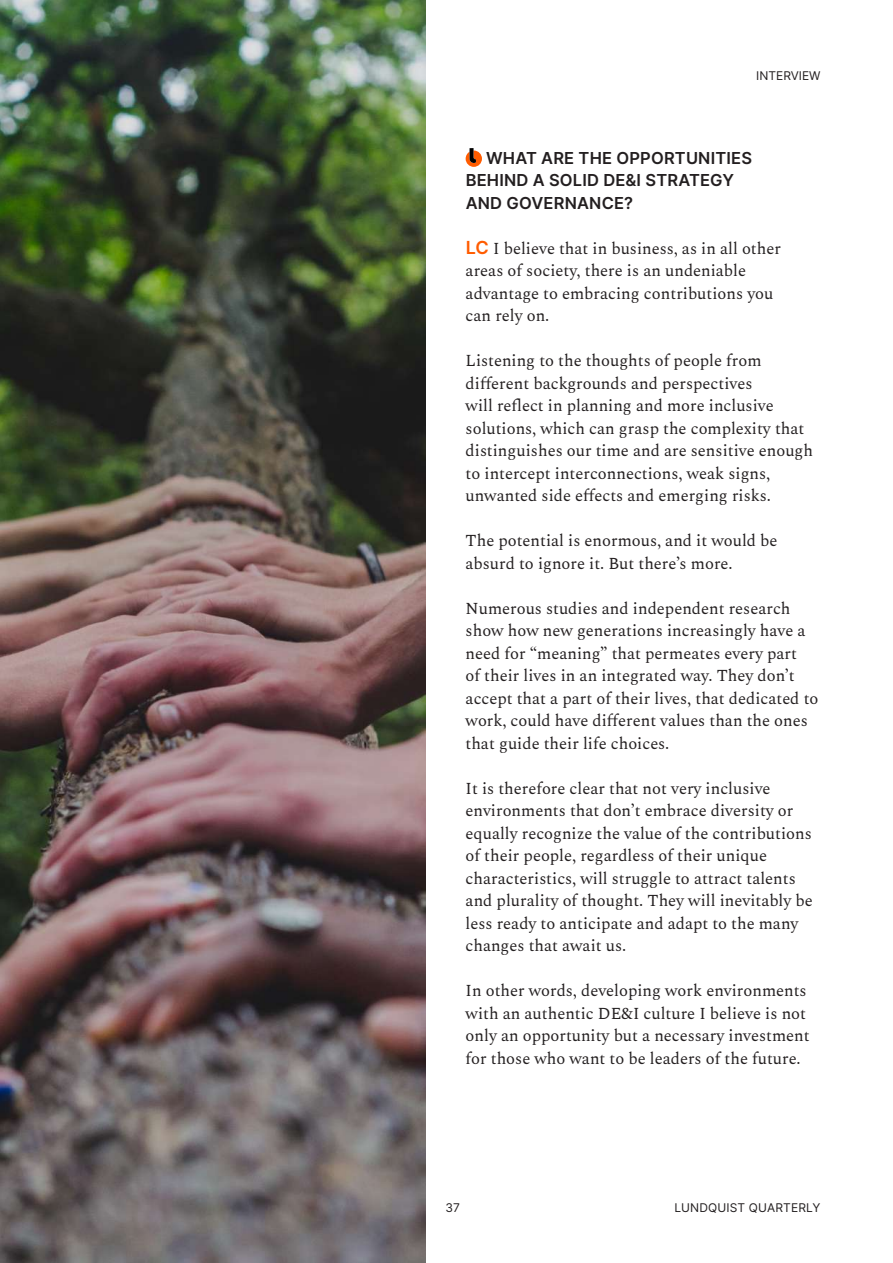
<style>
.page{position:relative;width:893px;height:1263px;background:#fff}
.page>*{position:absolute;margin:0;border:0;box-sizing:border-box;transform-origin:0 0}
.t1{font:16.5px/22.5px "Spectral";color:#231f20}
.t2{font:600 16.5px/22.5px "Inter";letter-spacing:.01em;color:#231f20}
.t3{font:12px "Inter";letter-spacing:.01em;color:#231f20}
.s1{font-family:"Inter";font-weight:600;font-size:18px;color:#ff5c00}
</style>
<div class="page">
<img style="left:0;top:0;width:425px;height:1263px">
<svg style="left:466px;top:148px;width:16px;height:19px"></svg>
<p class="t3" style="left:756px;top:67px;width:66px">INTERVIEW</p>
<p class="t2" style="left:466px;top:146px;width:288px;text-indent:20px">WHAT ARE THE OPPORTUNITIES<br>BEHIND A SOLID DE&amp;I STRATEGY<br>AND GOVERNANCE?</p>
<p class="t1" style="left:466px;top:236px;width:317px"><span class="s1">LC</span> I believe that in business, as in all other areas of society, there is an undeniable advantage to embracing contributions you can rely on.</p>
<p class="t1" style="left:466px;top:348px;width:349px">Listening to the thoughts of people from different backgrounds and perspectives<br>will reflect in planning and more inclusive solutions, which can grasp the complexity that distinguishes our time and are sensitive enough to intercept interconnections, weak signs, unwanted side effects and emerging risks.</p>
<p class="t1" style="left:466px;top:528px;width:313px">The potential is enormous, and it would be absurd to ignore it. But there’s more.</p>
<p class="t1" style="left:466px;top:596px;width:354px">Numerous studies and independent research show how new generations increasingly have a need for “meaning” that permeates every part<br>of their lives in an integrated way. They don’t accept that a part of their lives, that dedicated to work, could have different values than the ones that guide their life choices.</p>
<p class="t1" style="left:466px;top:776px;width:349px">It is therefore clear that not very inclusive environments that don’t embrace diversity or equally recognize the value of the contributions of their people, regardless of their unique characteristics, will struggle to attract talents and plurality of thought. They will inevitably be less ready to anticipate and adapt to the many changes that await us.</p>
<p class="t1" style="left:466px;top:978px;width:346px">In other words, developing work environments with an authentic DE&amp;I culture I believe is not only an opportunity but a necessary investment for those who want to be leaders of the future.</p>
<p class="t3" style="left:446px;top:1199px;width:16px">37</p>
<p class="t3" style="left:674px;top:1199px;width:148px">LUNDQUIST QUARTERLY</p>
</div>
